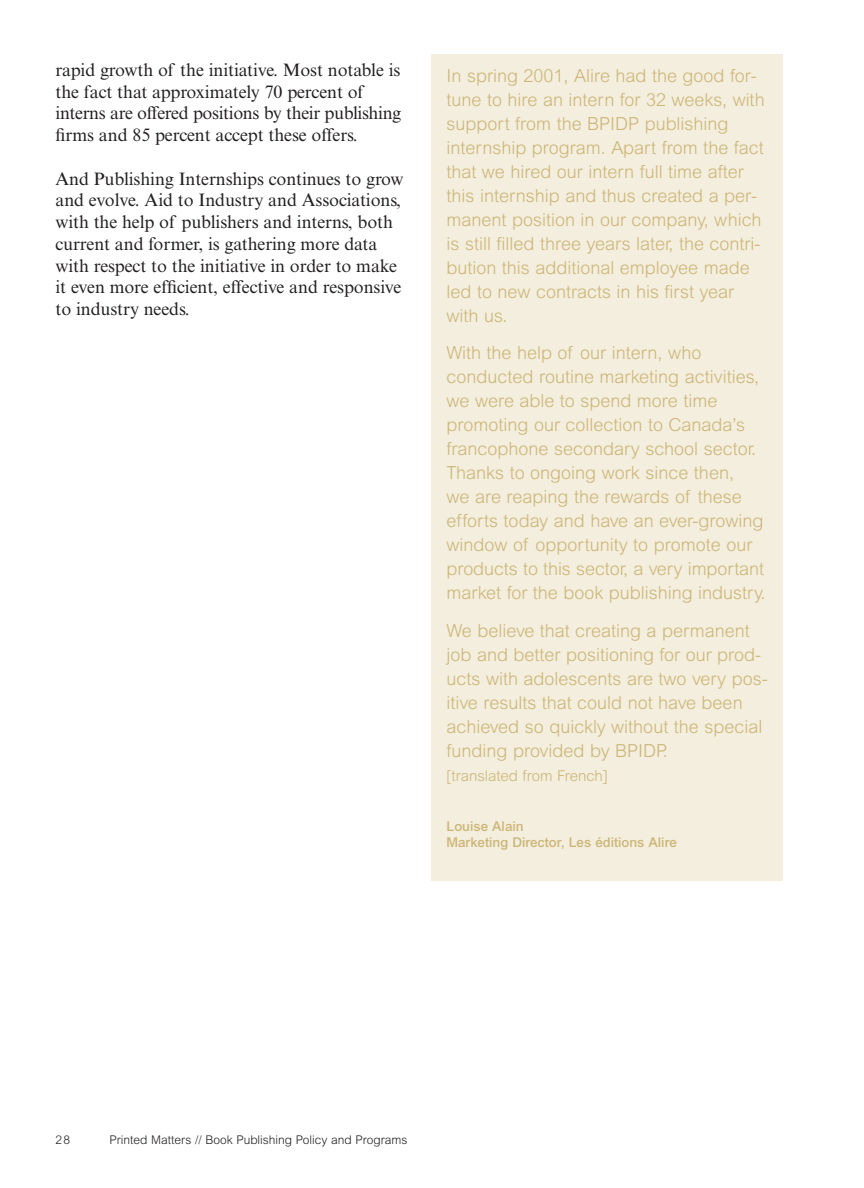
<style>
.page{position:relative;width:864px;height:1188px;background:#fff}
.page>*{position:absolute;margin:0;border:0;box-sizing:border-box;transform-origin:0 0}
.t1{font:300 18px/24px "Arial";color:#ccb576}
.t2{font:18px/21.8px "Times New Roman SF";letter-spacing:-.005em;color:#231f20}
.t3{font:300 15px "Arial";color:#ccb576}
.t4{font:500 13.5px/16.2px "Arial";color:#ccb576}
.t5{font:300 12px "Arial";color:#231f20}
</style>
<div class="page">
<div style="left:432px;top:54px;width:351px;height:826px;background:#f3eedd"></div>
<p class="t2" style="left:56px;top:60px;width:347px">rapid growth of the initiative. Most notable is the fact that approximately 70 percent of interns are offered positions by their publishing firms and 85 percent accept these offers.</p>
<p class="t2" style="left:56px;top:169px;width:350px">And Publishing Internships continues to grow and evolve. Aid to Industry and Associations, with the help of publishers and interns, both current and former, is gathering more data with respect to the initiative in order to make it even more efficient, effective and responsive to industry needs.</p>
<p class="t1" style="left:447px;top:64px;width:320px">In spring 2001, Alire had the good for&shy;tune to hire an intern for 32 weeks, with support from the BPIDP publishing internship program. Apart from the fact that we hired our intern full time after this internship and thus created a per&shy;manent position in our company, which is still filled three years later, the contri&shy;bution this additional employee made led to new contracts in his first year with us.</p>
<p class="t1" style="left:447px;top:341px;width:320px">With the help of our intern, who conducted routine marketing activities, we were able to spend more time promoting our collection to Canada’s francophone secondary school sector.<br>Thanks to ongoing work since then,<br>we are reaping the rewards of these efforts today and have an ever-growing window of opportunity to promote our products to this sector, a very important market for the book publishing industry.</p>
<p class="t1" style="left:447px;top:619px;width:323px">We believe that creating a permanent job and better positioning for our prod&shy;ucts with adolescents are two very pos&shy;itive results that could not have been achieved so quickly without the special funding provided by BPIDP.</p>
<p class="t3" style="left:447px;top:767px;width:163px">[translated from French]</p>
<p class="t4" style="left:447px;top:819px;width:232px">Louise Alain<br>Marketing Director, Les éditions Alire</p>
<p class="t5" style="left:56px;top:1133px;width:16px">28</p>
<p class="t5" style="left:110px;top:1133px;width:300px">Printed Matters // Book Publishing Policy and Programs</p>
</div>
